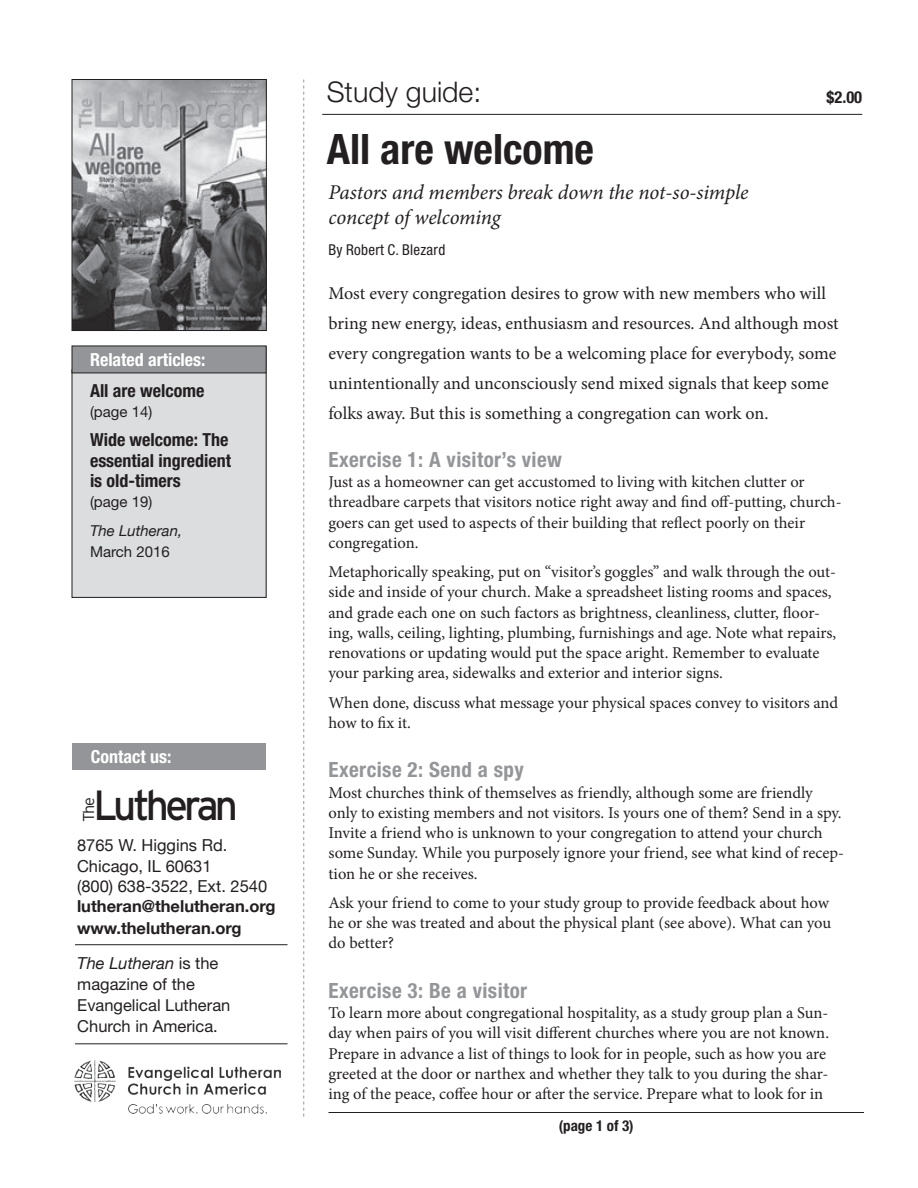
<style>
.page{position:relative;width:918px;height:1188px;background:#fff}
.page>*{position:absolute;margin:0;border:0;box-sizing:border-box;transform-origin:0 0}
.t1{font:42.15px "Interstate";letter-spacing:-.1em;color:#231f20}
.t2{font:700 condensed 42px "Helvetica Neue LT Std";color:#231f20}
.t3{font:300 28.5px "Helvetica Neue LT Std";color:#231f20}
.t4{font:700 condensed 21px "Helvetica Neue LT Std";letter-spacing:.02em;color:#939598}
.t5{font:italic 21px/25.2px "Minion Pro";letter-spacing:-.01em;color:#231f20}
.t6{font:18px/30px "Minion Pro";color:#231f20}
.t7{font:700 condensed 18px/20.2px "Helvetica Neue LT Std";color:#231f20}
.t8{font:700 condensed 18px "Helvetica Neue LT Std";color:#fff}
.t9{font:16.5px/20.2px "Minion Pro";letter-spacing:-.005em;color:#231f20}
.t10{font:16.5px/20.2px "Helvetica Neue";color:#231f20}
.t11{font:16.5px/21px "Helvetica Neue LT Std";color:#231f20}
.t12{font:700 16.5px/21.6px "Helvetica Neue";color:#231f20}
.t13{font:italic 16.5px "Helvetica Neue";color:#231f20}
.t14{font:700 condensed 16.5px "Helvetica Neue LT Std";color:#231f20}
.t15{font:300 15.75px "Interstate";color:#231f20;scale:1.04 1}
.t16{font:15px "Helvetica Neue LT Std";color:#231f20}
.t17{font:condensed 15px "Helvetica Neue LT Std";letter-spacing:.02em;color:#231f20}
.t18{font:italic 15px "Helvetica Neue";color:#231f20}
.t19{font:700 condensed 15px "Helvetica Neue LT Std";color:#231f20}
.s1{font-family:"Helvetica Neue LT Std";font-style:normal}
</style>
<div class="page">
<div style="left:72px;top:370px;width:194px;height:227px;background:#dcdddf"></div>
<div style="left:72px;top:370px;width:194px;height:228px;border:1px solid #231f20"></div>
<div style="left:72px;top:346px;width:194px;height:27px;background:#939598"></div>
<div style="left:72px;top:346px;width:194px;height:27px;border:1px solid #231f20"></div>
<hr style="left:328px;top:1112px;width:536px;height:1px;background:#231f20">
<div style="left:73px;top:743px;width:193px;height:27px;background:#939598"></div>
<img style="left:74px;top:1060px;width:206px;height:54px">
<hr style="left:75px;top:1044px;width:213px;height:1px;background:#231f20">
<hr style="left:322px;top:114px;width:540px;height:1px;background:#231f20">
<hr style="left:75px;top:944px;width:213px;height:1px;background:#231f20">
<img style="left:74px;top:81px;width:191px;height:248px">
<div style="left:72px;top:79px;width:195px;height:252px;border:1px solid #231f20"></div>
<svg style="left:303px;top:80px;width:1px;height:1037px"></svg>
<p class="t8" style="left:90px;top:349px;width:117px">Related articles:</p>
<p class="t7" style="left:90px;top:380px;width:116px">All are welcome</p>
<p class="t16" style="left:90px;top:403px;width:64px">(page 14)</p>
<p class="t7" style="left:90px;top:430px;width:143px">Wide welcome: The essential ingredient is old-timers</p>
<p class="t16" style="left:90px;top:493px;width:64px">(page 19)</p>
<p class="t18" style="left:90px;top:520px;width:94px">The Lutheran,</p>
<p class="t16" style="left:90px;top:542px;width:81px">March 2016</p>
<p class="t8" style="left:91px;top:745px;width:82px">Contact us:</p>
<h1 class="t1" style="left:93px;top:782px;width:146px">Lutheran</h1>
<p class="t15" style="left:80px;top:822px;width:25px;rotate:-90deg">The</p>
<p class="t10" style="left:77px;top:836px;width:192px">8765 W. Higgins Rd.<br>Chicago, IL 60631<br>(800) 638-3522, Ext. 2540</p>
<p class="t12" style="left:77px;top:896px;width:200px">lutheran@thelutheran.org www.thelutheran.org</p>
<p class="t13" style="left:77px;top:952px;width:143px">The Lutheran <span class="s1">is the</span></p>
<p class="t11" style="left:77px;top:974px;width:155px">magazine of the<br>Evangelical Lutheran<br>Church in America.</p>
<h3 class="t3" style="left:327px;top:75px;width:156px">Study guide:</h3>
<h2 class="t2" style="left:327px;top:124px;width:269px">All are welcome</h2>
<p class="t5" style="left:328px;top:180px;width:422px">Pastors and members break down the not-so-simple concept of welcoming</p>
<p class="t17" style="left:328px;top:241px;width:118px">By Robert C. Blezard</p>
<p class="t14" style="left:827px;top:87px;width:37px">$2.00</p>
<p class="t6" style="left:328px;top:278px;width:512px">Most every congregation desires to grow with new members who will bring new energy, ideas, enthusiasm and resources. And although most every congregation wants to be a welcoming place for everybody, some unintentionally and unconsciously send mixed signals that keep some folks away. But this is something a congregation can work on.</p>
<p class="t4" style="left:328px;top:447px;width:235px">Exercise 1: A visitor’s view</p>
<p class="t9" style="left:328px;top:472px;width:515px">Just as a homeowner can get accustomed to living with kitchen clutter or threadbare carpets that visitors notice right away and find off-putting, church&shy;goers can get used to aspects of their building that reflect poorly on their congregation.</p>
<p class="t9" style="left:328px;top:562px;width:509px">Metaphorically speaking, put on “visitor’s goggles” and walk through the out&shy;side and inside of your church. Make a spreadsheet listing rooms and spaces, and grade each one on such factors as brightness, cleanliness, clutter, floor&shy;ing, walls, ceiling, lighting, plumbing, furnishings and age. Note what repairs, renovations or updating would put the space aright. Remember to evaluate your parking area, sidewalks and exterior and interior signs.</p>
<p class="t9" style="left:328px;top:692px;width:511px">When done, discuss what message your physical spaces convey to visitors and how to fix it.</p>
<p class="t4" style="left:328px;top:757px;width:197px">Exercise 2: Send a spy</p>
<p class="t9" style="left:328px;top:782px;width:517px">Most churches think of themselves as friendly, although some are friendly only to existing members and not visitors. Is yours one of them? Send in a spy.<br>Invite a friend who is unknown to your congregation to attend your church some Sunday. While you purposely ignore your friend, see what kind of recep&shy;tion he or she receives.</p>
<p class="t9" style="left:328px;top:893px;width:504px">Ask your friend to come to your study group to provide feedback about how he or she was treated and about the physical plant (see above). What can you do better?</p>
<p class="t4" style="left:328px;top:978px;width:200px">Exercise 3: Be a visitor</p>
<p class="t9" style="left:328px;top:1003px;width:502px">To learn more about congregational hospitality, as a study group plan a Sun&shy;day when pairs of you will visit different churches where you are not known.<br>Prepare in advance a list of things to look for in people, such as how you are greeted at the door or narthex and whether they talk to you during the shar&shy;ing of the peace, coffee hour or after the service. Prepare what to look for in</p>
<p class="t19" style="left:559px;top:1117px;width:76px">(page 1 of 3)</p>
</div>
